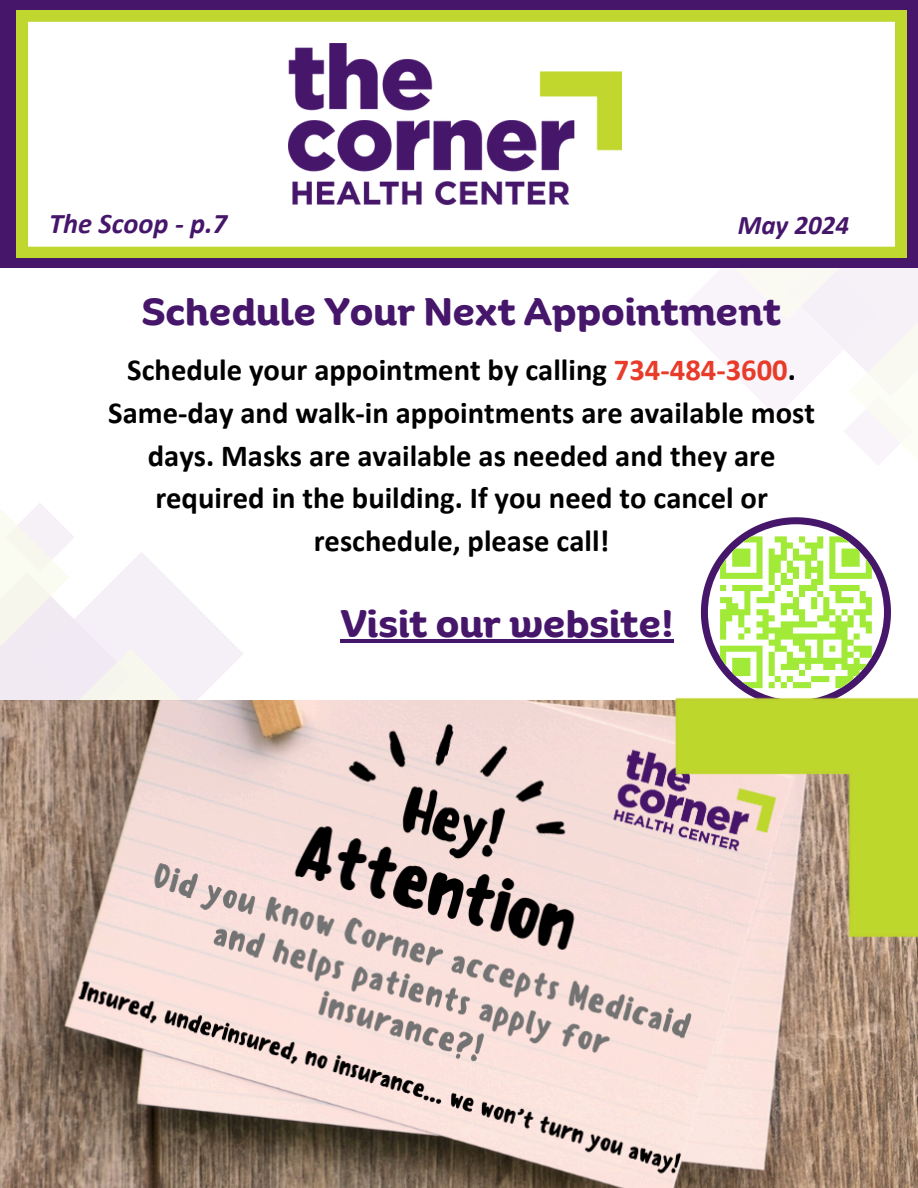
<style>
.page{position:relative;width:918px;height:1188px;background:#fff}
.page>*{position:absolute;margin:0;border:0;box-sizing:border-box;transform-origin:0 0}
.t1{font:700 36.75px "Binate Display";color:#46166b}
.t2{font:700 30.6px/42.8px "Calibri";color:#000;text-align:center}
.t3{font:italic 700 28.5px "Calibri";color:#46166b}
.t4{font:italic 700 27px "Calibri";color:#46166b}
.s1{color:#e83b2a}
</style>
<div class="page">
<div style="left:0;top:0;width:918px;height:267px;background:#46166b"></div>
<svg style="left:675px;top:268px;width:243px;height:197px"></svg>
<svg style="left:17px;top:11px;width:889px;height:247px"></svg>
<img style="left:289px;top:44px;width:333px;height:160px">
<img style="left:0;top:1103px;width:918px;height:85px">
<svg style="left:0;top:503px;width:201px;height:109px"></svg>
<svg style="left:701px;top:517px;width:190px;height:95px"></svg>
<img style="left:0;top:612px;width:918px;height:491px">
<hr style="left:340px;top:639px;width:334px;height:3px;background:#46166b">
<p class="t3" style="left:49px;top:212px;width:180px">The Scoop - p.7</p>
<p class="t4" style="left:738px;top:214px;width:113px">May 2024</p>
<p class="t1" style="left:142px;top:277px;width:641px">Schedule Your Next Appointment</p>
<p class="t2" style="left:108px;top:351px;width:708px">Schedule your appointment by calling <span class="s1">734-484-3600</span>.<br>Same-day and walk-in appointments are available most days. Masks are available as needed and they are required in the building. If you need to cancel or reschedule, please call!</p>
<p class="t1" style="left:340px;top:589px;width:335px">Visit our website!</p>
</div>
